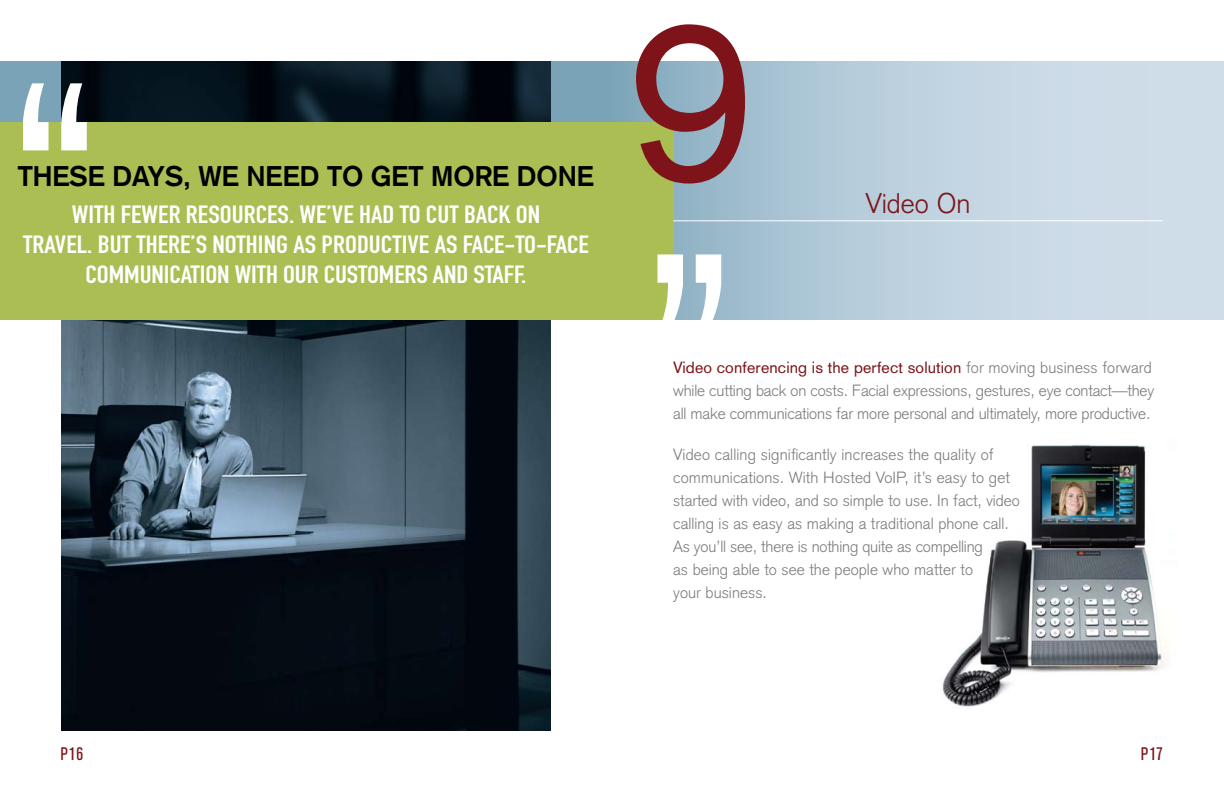
<style>
.page{position:relative;width:1224px;height:792px;background:#fff}
.page>*{position:absolute;margin:0;border:0;box-sizing:border-box;transform-origin:0 0}
.t1{font:230px "Akzidenz Grotesk";color:#7e141a}
.t2{font:700 28px "Akzidenz Grotesk";color:#000}
.t3{font:300 28px "Akzidenz Grotesk";color:#7e141a}
.t4{font:24.6px "DIN Engschrift";color:#fff;scale:1.14 1}
.t5{font:condensed 18px "Akzidenz Grotesk BE";letter-spacing:.05em;color:#7e141a}
.t6{font:300 16px/23px "Akzidenz Grotesk";color:#7d7d7e}
.s1{font-weight:400;color:#7e141a}
</style>
<div class="page">
<img style="left:943px;top:444px;width:223px;height:263px">
<img style="left:61px;top:320px;width:490px;height:411px">
<svg style="left:612px;top:61px;width:612px;height:259px"></svg>
<svg style="left:0;top:61px;width:612px;height:61px"></svg>
<div style="left:0;top:122px;width:673px;height:198px;background:#aabe54"></div>
<svg style="left:23px;top:83px;width:64px;height:67px"></svg>
<svg style="left:657px;top:254px;width:64px;height:66px"></svg>
<hr style="left:673px;top:220px;width:490px;height:1px;background:#fff">
<h2 class="t2" style="left:18px;top:160px;width:34px">THESE</h2>
<h2 class="t2" style="left:112px;top:160px;width:19px">DAYS</h2>
<h2 class="t2" style="left:183px;top:160px;width:82px">, WE NEED</h2>
<h2 class="t2" style="left:327px;top:160px;width:125px">TO GET MORE</h2>
<h2 class="t2" style="left:517px;top:160px;width:20px">DONE</h2>
<h3 class="t4" style="left:72px;top:200px;width:11px">WITH</h3>
<h3 class="t4" style="left:121px;top:200px;width:79px">FEWER RESOU</h3>
<h3 class="t4" style="left:244px;top:200px;width:250px">RCES. WE’VE HAD TO CUT BACK ON</h3>
<h3 class="t4" style="left:23px;top:230px;width:176px">TRAVEL. BUT THERE’S NOTHIN</h3>
<h3 class="t4" style="left:276px;top:230px;width:111px">G AS PRODUCTIVE</h3>
<h3 class="t4" style="left:435px;top:230px;width:135px">AS FACE-TO -FACE</h3>
<h3 class="t4" style="left:86px;top:260px;width:22px">COMMUNI</h3>
<h3 class="t4" style="left:169px;top:260px;width:20px">CATION</h3>
<h3 class="t4" style="left:235px;top:260px;width:11px">WITH</h3>
<h3 class="t4" style="left:283px;top:260px;width:57px">OUR CUSTOME</h3>
<h3 class="t4" style="left:405px;top:260px;width:108px">RS AND STAFF.</h3>
<h1 class="t1" style="left:627px;top:-34px;width:129px">9</h1>
<h2 class="t3" style="left:866px;top:187px;width:106px">Video On</h2>
<p class="t6" style="left:673px;top:356px;width:483px"><span class="s1">Video conferencing is the perfect solution</span> for moving business forward while cutting back on costs. Facial expressions, gestures, eye contact––they all make communications far more personal and ultimately, more productive.</p>
<p class="t6" style="left:673px;top:443px;width:348px">Video calling significantly increases the quality of communications. With Hosted VoIP, it’s easy to get started with video, and so simple to use. In fact, video calling is as easy as making a traditional phone call.<br>As you’ll see, there is nothing quite as compelling<br>as being able to see the people who matter to<br>your business.</p>
<p class="t5" style="left:60px;top:744px;width:24px">P16</p>
<p class="t5" style="left:1141px;top:744px;width:24px">P17</p>
</div>
